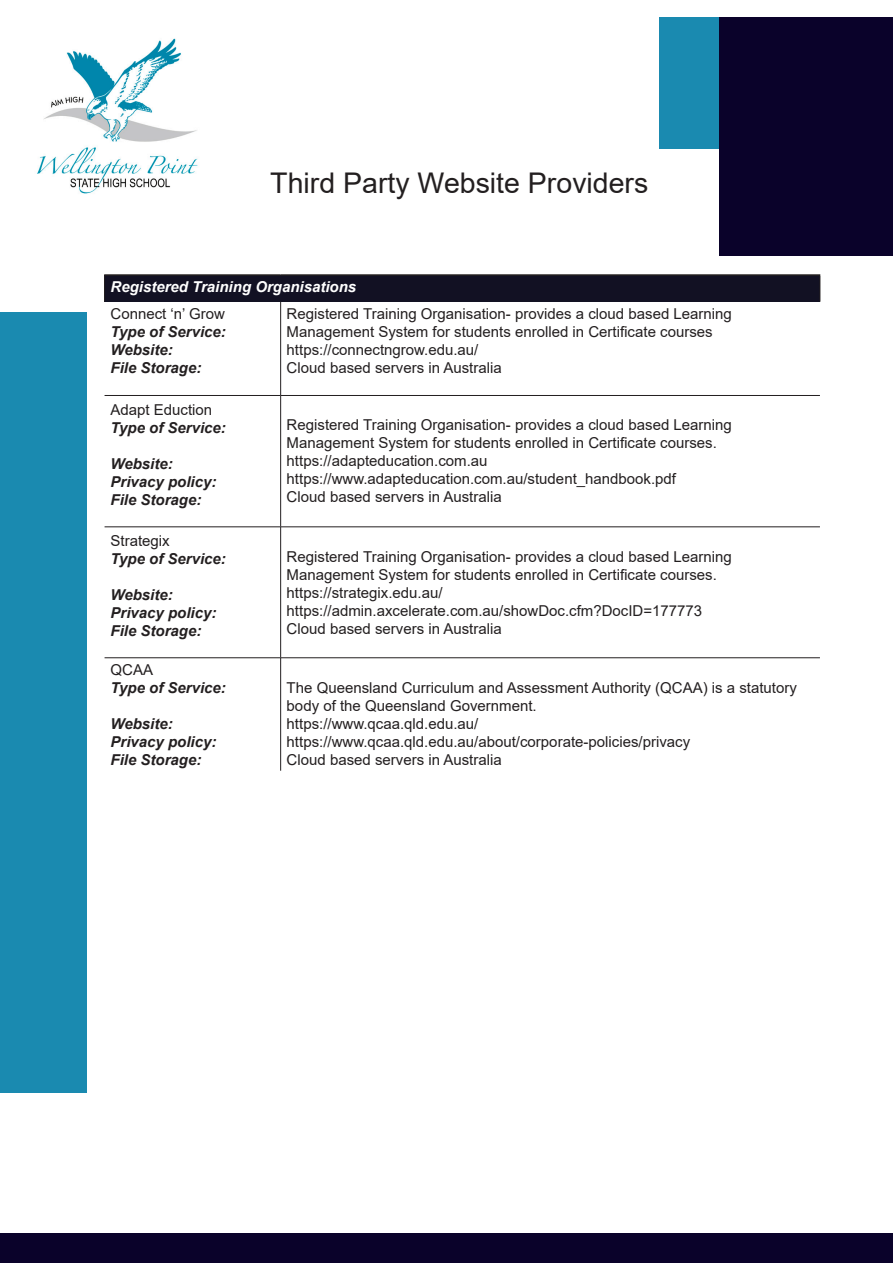
<style>
.page{position:relative;width:893px;height:1263px;background:#fff}
.page>*{position:absolute;margin:0;border:0;box-sizing:border-box;transform-origin:0 0}
.t1{font:28.5px "Arial";color:#231f20}
.t2{font:15px/18px "Arial";color:#231f20}
.t3{font:italic 700 15px "Arial";color:#231f20}
.t4{font:italic 700 15px "Arial";color:#fff}
</style>
<div class="page">
<div style="left:0;top:313px;width:86px;height:780px;background:#1a8ab0"></div>
<div style="left:659px;top:17px;width:117px;height:132px;background:#1a8ab0"></div>
<div style="left:720px;top:17px;width:173px;height:238px;background:#0a022a"></div>
<div style="left:0;top:1233px;width:893px;height:30px;background:#0a022a"></div>
<img style="left:37px;top:38px;width:161px;height:156px">
<div style="left:105px;top:275px;width:715px;height:27px;background:#121123"></div>
<hr style="left:104px;top:274px;width:177px;height:2px;background:#231f20">
<hr style="left:281px;top:274px;width:539px;height:2px;background:#231f20">
<svg style="left:104px;top:276px;width:1px;height:26px"></svg>
<svg style="left:820px;top:276px;width:1px;height:26px"></svg>
<hr style="left:280px;top:302px;width:1px;height:93px;background:#231f20">
<hr style="left:105px;top:395px;width:176px;height:1px;background:#231f20">
<hr style="left:281px;top:395px;width:539px;height:1px;background:#231f20">
<hr style="left:280px;top:396px;width:1px;height:131px;background:#231f20">
<hr style="left:105px;top:527px;width:176px;height:1px;background:#231f20">
<hr style="left:281px;top:527px;width:539px;height:1px;background:#231f20">
<hr style="left:280px;top:527px;width:1px;height:131px;background:#231f20">
<hr style="left:105px;top:657px;width:176px;height:1px;background:#231f20">
<hr style="left:281px;top:657px;width:539px;height:1px;background:#231f20">
<hr style="left:280px;top:658px;width:1px;height:113px;background:#231f20">
<p class="t1" style="left:270px;top:163px;width:379px">Third Party Website Providers</p>
<p class="t4" style="left:111px;top:277px;width:247px">Registered Training Organisations</p>
<p class="t2" style="left:111px;top:304px;width:116px">Connect ‘n’ Grow</p>
<p class="t3" style="left:111px;top:321px;width:117px">Type of Service:</p>
<p class="t3" style="left:111px;top:339px;width:64px">Website:</p>
<p class="t3" style="left:111px;top:357px;width:92px">File Storage:</p>
<p class="t2" style="left:287px;top:304px;width:447px">Registered Training Organisation- provides a cloud based Learning<br>Management System for students enrolled in Certificate courses</p>
<p class="t2" style="left:287px;top:340px;width:193px">https://connectngrow.edu.au/</p>
<p class="t2" style="left:287px;top:358px;width:217px">Cloud based servers in Australia</p>
<p class="t2" style="left:111px;top:400px;width:103px">Adapt Eduction</p>
<p class="t3" style="left:111px;top:417px;width:117px">Type of Service:</p>
<p class="t3" style="left:111px;top:453px;width:64px">Website:</p>
<p class="t3" style="left:111px;top:471px;width:107px">Privacy policy:</p>
<p class="t3" style="left:111px;top:489px;width:92px">File Storage:</p>
<p class="t2" style="left:111px;top:532px;width:61px">Strategix</p>
<p class="t3" style="left:111px;top:549px;width:117px">Type of Service:</p>
<p class="t3" style="left:111px;top:585px;width:64px">Website:</p>
<p class="t3" style="left:111px;top:603px;width:107px">Privacy policy:</p>
<p class="t3" style="left:111px;top:621px;width:92px">File Storage:</p>
<p class="t2" style="left:111px;top:660px;width:44px">QCAA</p>
<p class="t3" style="left:111px;top:677px;width:117px">Type of Service:</p>
<p class="t3" style="left:111px;top:713px;width:64px">Website:</p>
<p class="t3" style="left:111px;top:731px;width:107px">Privacy policy:</p>
<p class="t3" style="left:111px;top:749px;width:92px">File Storage:</p>
<p class="t2" style="left:287px;top:416px;width:447px">Registered Training Organisation- provides a cloud based Learning<br>Management System for students enrolled in Certificate courses.</p>
<p class="t2" style="left:287px;top:452px;width:202px">https://adapteducation.com.au</p>
<p class="t2" style="left:287px;top:470px;width:391px">https://www.adapteducation.com.au/student_handbook.pdf</p>
<p class="t2" style="left:287px;top:488px;width:217px">Cloud based servers in Australia</p>
<p class="t2" style="left:287px;top:547px;width:447px">Registered Training Organisation- provides a cloud based Learning<br>Management System for students enrolled in Certificate courses.</p>
<p class="t2" style="left:287px;top:583px;width:157px">https://strategix.edu.au/</p>
<p class="t2" style="left:287px;top:601px;width:417px">https://admin.axcelerate.com.au/showDoc.cfm?DocID=177773</p>
<p class="t2" style="left:287px;top:619px;width:217px">Cloud based servers in Australia</p>
<p class="t2" style="left:287px;top:678px;width:512px">The Queensland Curriculum and Assessment Authority (QCAA) is a statutory body of the Queensland Government.</p>
<p class="t2" style="left:287px;top:714px;width:193px">https://www.qcaa.qld.edu.au/</p>
<p class="t2" style="left:287px;top:732px;width:405px">https://www.qcaa.qld.edu.au/about/corporate-policies/privacy</p>
<p class="t2" style="left:287px;top:750px;width:217px">Cloud based servers in Australia</p>
</div>
